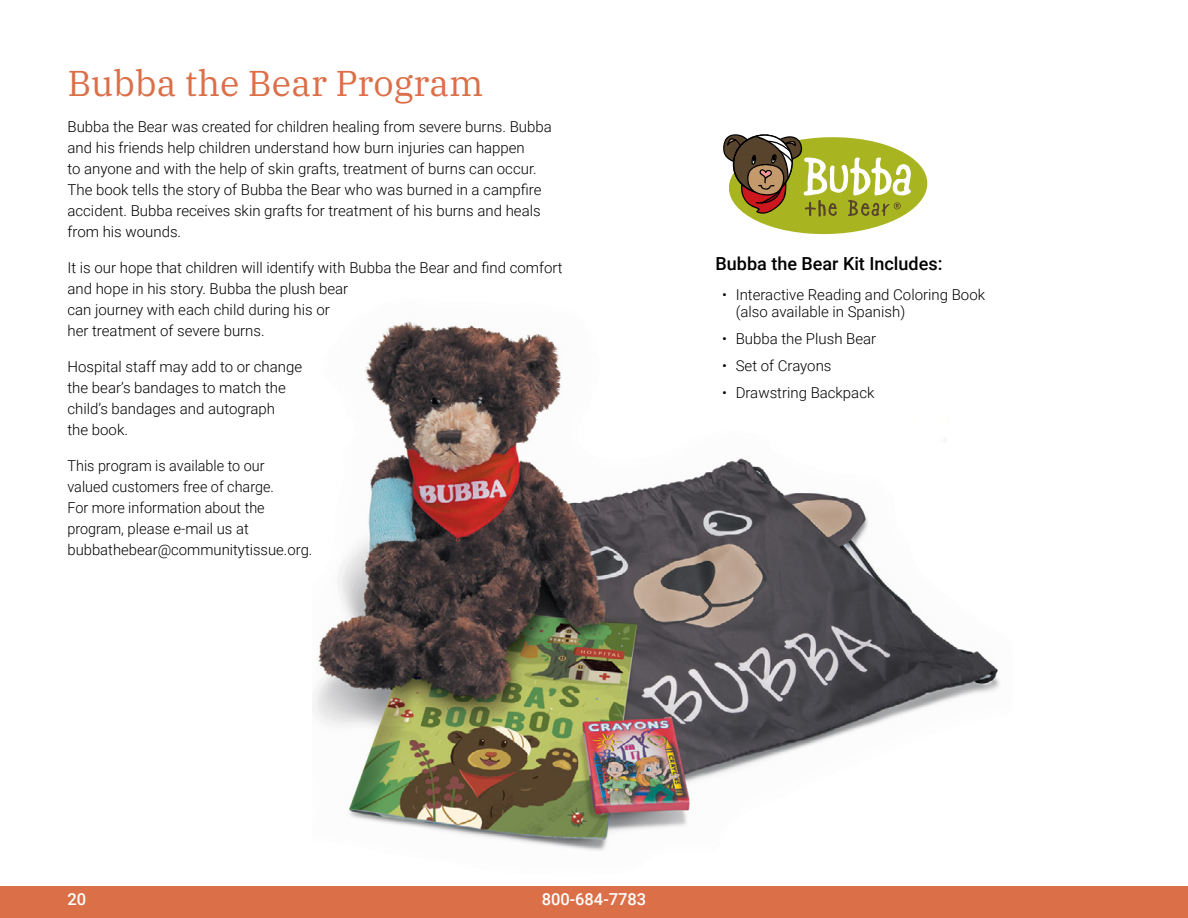
<style>
.page{position:relative;width:1188px;height:918px;background:#fff}
.page>*{position:absolute;margin:0;border:0;box-sizing:border-box;transform-origin:0 0}
.t1{font:36px "IBM Plex Serif";color:#db6f48}
.t2{font:500 18px "Roboto";color:#000}
.t3{font:500 16.5px "Roboto";color:#fff}
.t4{font:300 15px/21px "Roboto";color:#000}
.t5{font:300 15px/21px "Roboto";color:#000;scale:.96 1}
</style>
<div class="page">
<div style="left:0;top:886px;width:1188px;height:32px;background:#db6f48"></div>
<img style="left:313px;top:321px;width:687px;height:530px">
<svg style="left:723px;top:134px;width:204px;height:100px"></svg>
<h1 class="t1" style="left:68px;top:55px;width:417px">Bubba the Bear Program</h1>
<p class="t4" style="left:68px;top:115px;width:486px">Bubba the Bear was created for children healing from severe burns. Bubba and his friends help children understand how burn injuries can happen<br>to anyone and with the help of skin grafts, treatment of burns can occur.<br>The book tells the story of Bubba the Bear who was burned in a campfire accident. Bubba receives skin grafts for treatment of his burns and heals from his wounds.</p>
<p class="t4" style="left:68px;top:256px;width:497px">It is our hope that children will identify with Bubba the Bear and find comfort and hope in his story. Bubba the plush bear<br>can journey with each child during his or<br>her treatment of severe burns.</p>
<p class="t4" style="left:68px;top:355px;width:236px">Hospital staff may add to or change the bear’s bandages to match the child’s bandages and autograph<br>the book.</p>
<p class="t5" style="left:67px;top:454px;width:257px">This program is available to our<br>valued customers free of charge.<br>For more information about the program, please e-mail us at bubbathebear@communitytissue.org.</p>
<p class="t2" style="left:716px;top:251px;width:228px">Bubba the Bear Kit Includes:</p>
<p class="t4" style="left:736px;top:286px;width:251px;line-height:16.5px;text-indent:-14px">• Interactive Reading and Coloring Book (also available in Spanish)</p>
<p class="t4" style="left:722px;top:327px;width:156px">• Bubba the Plush Bear</p>
<p class="t4" style="left:722px;top:354px;width:111px">• Set of Crayons</p>
<p class="t4" style="left:722px;top:381px;width:154px">• Drawstring Backpack</p>
<p class="t3" style="left:68px;top:888px;width:20px">20</p>
<p class="t3" style="left:542px;top:888px;width:106px">800-684-7783</p>
</div>
